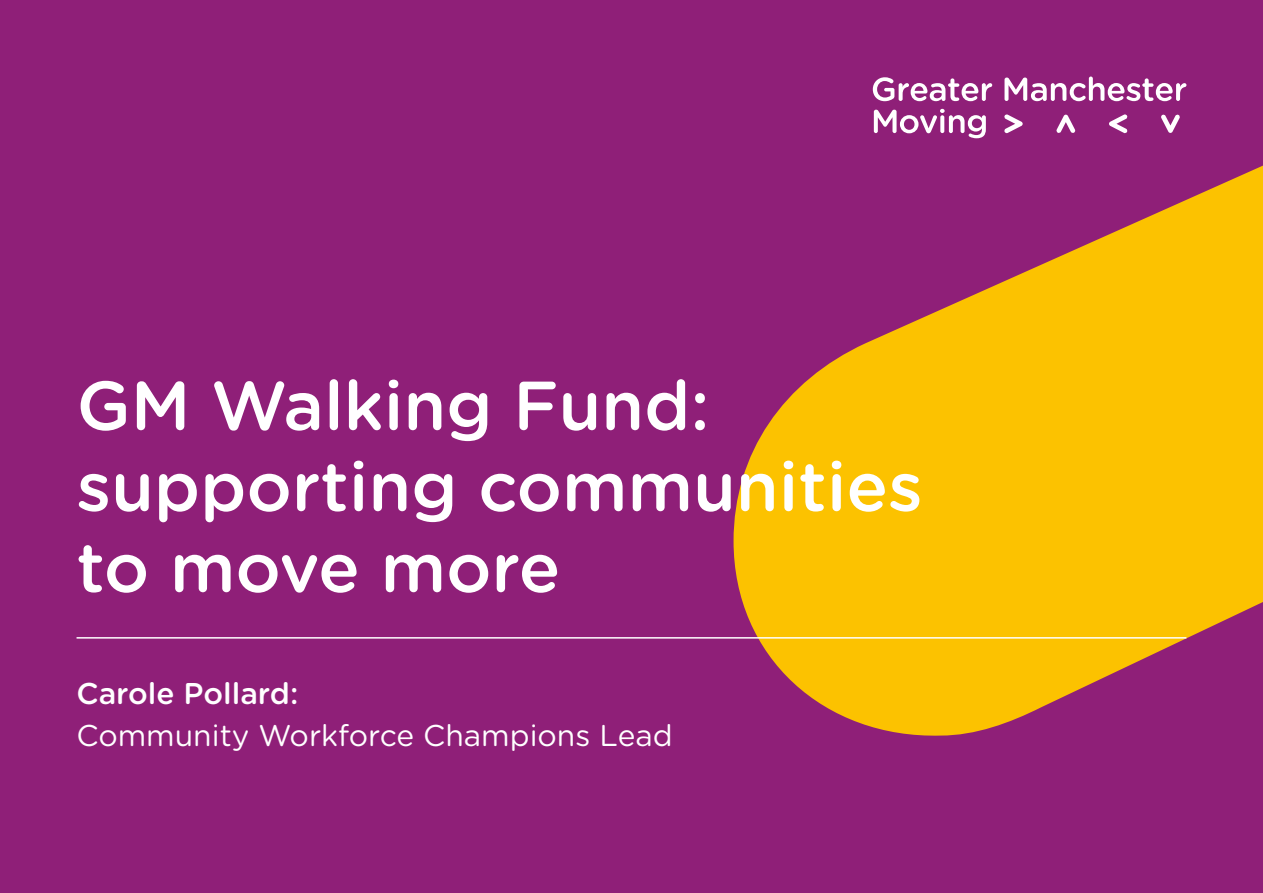
<style>
.page{position:relative;width:1263px;height:893px;background:#8f1f78}
.page>*{position:absolute;margin:0;border:0;box-sizing:border-box;transform-origin:0 0}
.t1{font:500 69px/81px "Gotham Rounded";color:#fff}
.t2{font:30px "Gotham Rounded";color:#fff}
.t3{font:500 30px "Gotham Rounded";color:#fff}
</style>
<div class="page">
<svg style="left:733px;top:76px;width:530px;height:660px;fill:#fcc200"></svg>
<svg style="left:1004px;top:114px;width:19px;height:19px"></svg>
<svg style="left:1056px;top:115px;width:19px;height:18px"></svg>
<svg style="left:1109px;top:114px;width:18px;height:19px"></svg>
<svg style="left:1161px;top:114px;width:19px;height:19px"></svg>
<svg style="left:873px;top:77px;width:119px;height:24px"></svg>
<svg style="left:1004px;top:77px;width:182px;height:24px"></svg>
<svg style="left:874px;top:109px;width:112px;height:29px"></svg>
<hr style="left:77px;top:637px;width:1109px;height:2px;background:#fff">
<p class="t1" style="left:77px;top:362px;width:848px">GM Walking Fund: supporting communities to move more</p>
<p class="t3" style="left:77px;top:672px;width:223px">Carole Pollard:</p>
<p class="t2" style="left:77px;top:715px;width:598px">Community Workforce Champions Lead</p>
</div>
